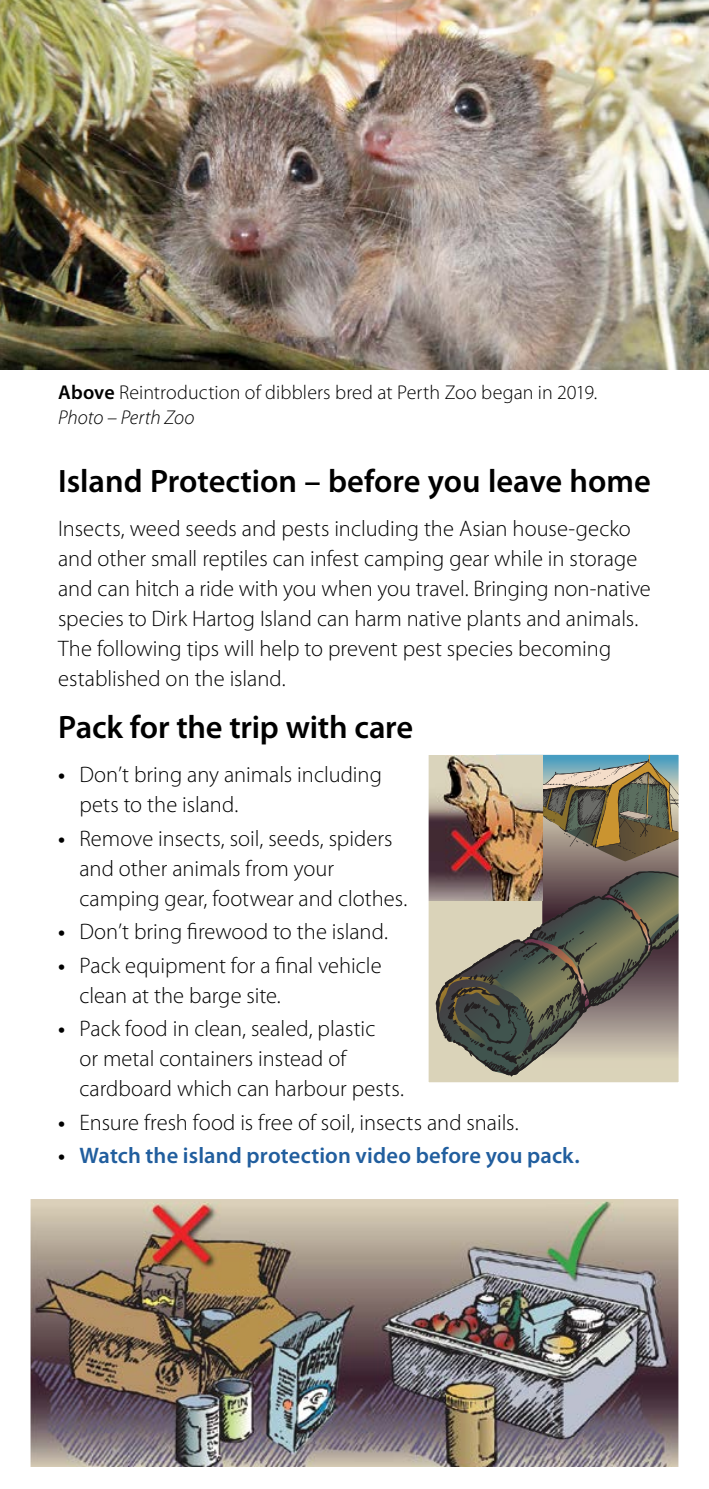
<style>
.page{position:relative;width:709px;height:1489px;background:#fff}
.page>*{position:absolute;margin:0;border:0;box-sizing:border-box;transform-origin:0 0}
.t1{font:600 32.5px "Myriad Pro";letter-spacing:-.005em;color:#000}
.t2{font:300 22.5px/30px "Myriad Pro";color:#000}
.t3{font:600 22.5px "Myriad Pro";letter-spacing:.005em;color:#215e9e}
.t4{font:300 20px/25px "Myriad Pro";letter-spacing:.005em;color:#000}
.s1{font-weight:600}
.s2{font-style:italic}
.s3{color:#000}
</style>
<div class="page">
<img style="left:0;top:0;width:709px;height:369px">
<div style="left:428px;top:754px;width:251px;height:329px;background:#dad3b9"></div>
<img style="left:542px;top:861px;width:136px;height:10px">
<svg style="left:542px;top:755px;width:136px;height:106px;background:#7f7d6a"></svg>
<svg style="left:434px;top:871px;width:244px;height:204px"></svg>
<img style="left:429px;top:755px;width:113px;height:145px">
<div style="left:426px;top:752px;width:255px;height:332px;border:2px solid #fff"></div>
<img style="left:31px;top:1199px;width:647px;height:267px">
<div style="left:28px;top:1196px;width:653px;height:273px;border:2px solid #fff"></div>
<p class="t4" style="left:58px;top:379px;width:540px"><span class="s1">Above</span> Reintroduction of dibblers bred at Perth Zoo began in 2019.<br><span class="s2">Photo – Perth Zoo</span></p>
<h1 class="t1" style="left:58px;top:460px;width:594px">Island Protection – before you leave home</h1>
<p class="t2" style="left:58px;top:513px;width:594px">Insects, weed seeds and pests including the Asian house-gecko and other small reptiles can infest camping gear while in storage and can hitch a ride with you when you travel. Bringing non-native species to Dirk Hartog Island can harm native plants and animals.<br>The following tips will help to prevent pest species becoming established on the island.</p>
<h1 class="t1" style="left:58px;top:706px;width:357px">Pack for the trip with care</h1>
<p class="t2" style="left:79px;top:759px;width:304px;text-indent:-21px"><span class="s1">•</span> Don’t bring any animals including pets to the island.</p>
<p class="t2" style="left:79px;top:822px;width:329px;text-indent:-21px"><span class="s1">•</span> Remove insects, soil, seeds, spiders and other animals from your camping gear, footwear and clothes.</p>
<p class="t2" style="left:58px;top:916px;width:331px"><span class="s1">•</span> Don’t bring firewood to the island.</p>
<p class="t2" style="left:79px;top:950px;width:304px;text-indent:-21px"><span class="s1">•</span> Pack equipment for a final vehicle clean at the barge site.</p>
<p class="t2" style="left:79px;top:1013px;width:326px;text-indent:-21px"><span class="s1">•</span> Pack food in clean, sealed, plastic<br>or metal containers instead of cardboard which can harbour pests.</p>
<p class="t2" style="left:58px;top:1107px;width:462px"><span class="s1">•</span> Ensure fresh food is free of soil, insects and snails.</p>
<p class="t3" style="left:58px;top:1141px;width:523px"><span class="s3">•</span> Watch the island protection video before you pack.</p>
</div>
